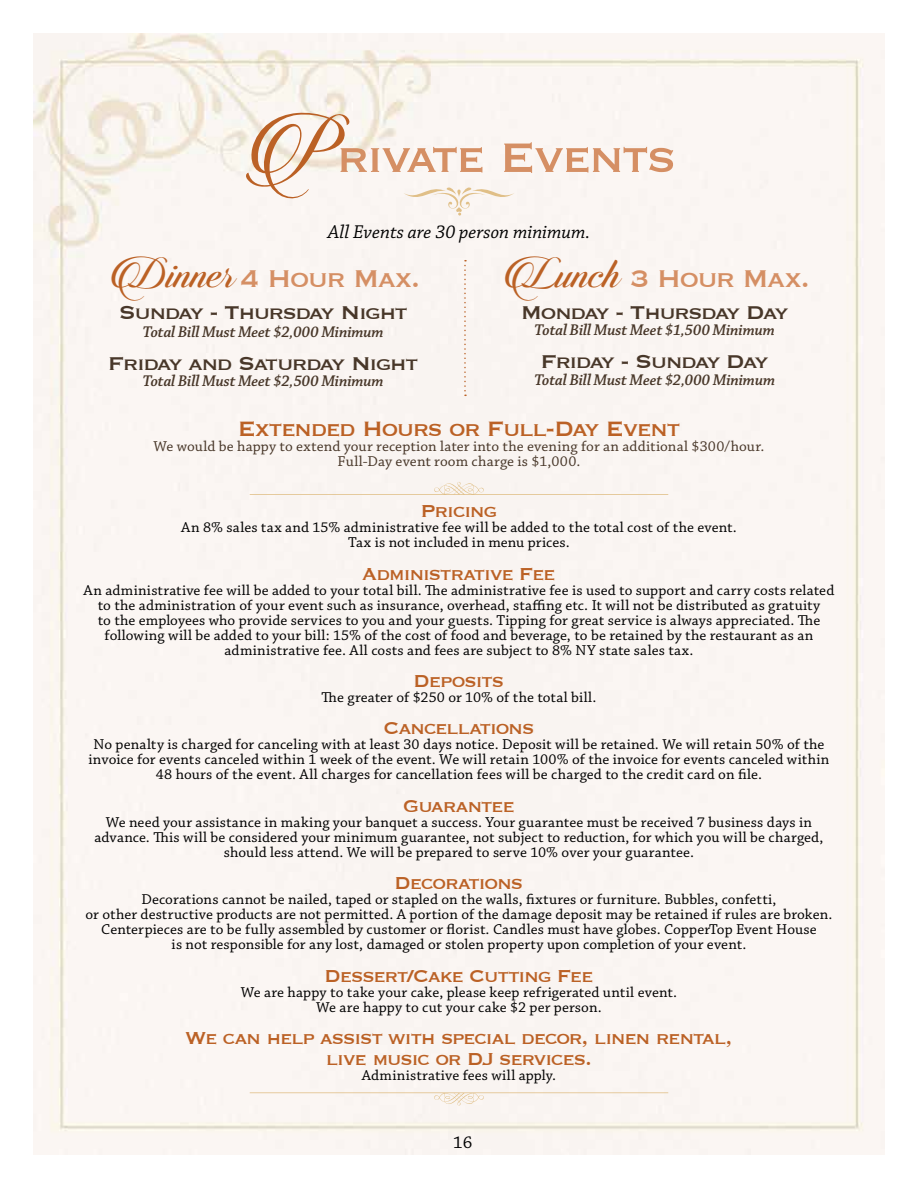
<style>
.page{position:relative;width:918px;height:1188px;background:#fff}
.page>*{position:absolute;margin:0;border:0;box-sizing:border-box;transform-origin:0 0}
.t1{font:54px "Copperplate";letter-spacing:-.05em;color:#d58f64}
.t2{font:31.5px "Copperplate";letter-spacing:-.045em;color:#d58f64}
.t3{font:27px "Copperplate";letter-spacing:-.055em;color:#bb6125}
.t4{font:24px "Copperplate";letter-spacing:-.07em;color:#483729;scale:1.07 1}
.t5{font:22.5px/21px "Copperplate";letter-spacing:-.055em;color:#bb6125;text-align:center}
.t6{font:italic 19.5px "Chaparral Pro";color:#000}
.t7{font:18px "Chaparral Pro Capt";color:#000}
.t8{font:16.5px "Chaparral Pro Semibold It Subh";color:#483729}
.t9{font:15px/15px "Chaparral Pro Capt";letter-spacing:.005em;color:#000;text-align:center}
.t10{font:15px/15px "Chaparral Pro Capt";letter-spacing:.005em;color:#483729;text-align:center}
.s1{font-family:"Candlescript Pro";font-size:95.7px;color:#bb6125}
.s2{font-family:"Candlescript Pro";font-size:49.5px;color:#bb6125}
</style>
<div class="page">
<div style="left:34px;top:34px;width:850px;height:1120px;background:#fbf6f3"></div>
<svg style="left:464px;top:260px;width:2px;height:136px"></svg>
<svg style="left:250px;top:481px;width:418px;height:14px"></svg>
<svg style="left:250px;top:1092px;width:418px;height:14px"></svg>
<svg style="left:403px;top:184px;width:112px;height:32px"></svg>
<h1 class="t1" style="left:241px;top:122px;width:437px"><span class="s1">P</span>rivate Events</h1>
<h3 class="t6" style="left:328px;top:221px;width:264px">All Events are 30 person minimum.</h3>
<h2 class="t2" style="left:106px;top:258px;width:316px"><span class="s2">Dinner</span> 4 Hour Max.</h2>
<h3 class="t4" style="left:119px;top:297px;width:271px">Sunday - Thursday Night</h3>
<p class="t8" style="left:143px;top:323px;width:242px">Total Bill Must Meet $2,000 Minimum</p>
<h3 class="t4" style="left:108px;top:348px;width:291px">Friday and Saturday Night</h3>
<p class="t8" style="left:143px;top:372px;width:242px">Total Bill Must Meet $2,500 Minimum</p>
<h2 class="t2" style="left:499px;top:258px;width:312px"><span class="s2">Lunch</span> 3 Hour Max.</h2>
<h3 class="t4" style="left:521px;top:297px;width:252px">Monday - Thursday Day</h3>
<p class="t8" style="left:535px;top:321px;width:242px">Total Bill Must Meet $1,500 Minimum</p>
<h3 class="t4" style="left:541px;top:346px;width:215px">Friday - Sunday Day</h3>
<p class="t8" style="left:534px;top:371px;width:242px">Total Bill Must Meet $2,000 Minimum</p>
<h3 class="t3" style="left:238px;top:411px;width:444px">Extended Hours or Full-Day Event</h3>
<p class="t10" style="left:153px;top:439px;width:613px">We would be happy to extend your reception later into the evening for an additional $300/hour.<br>Full-Day event room charge is $1,000.</p>
<h3 class="t5" style="left:421px;top:499px;width:78px">Pricing</h3>
<p class="t9" style="left:181px;top:520px;width:557px">An 8% sales tax and 15% administrative fee will be added to the total cost of the event.<br>Tax is not included in menu prices.</p>
<h3 class="t5" style="left:362px;top:562px;width:195px">Administrative Fee</h3>
<p class="t9" style="left:84px;top:583px;width:752px">An administrative fee will be added to your total bill. The administrative fee is used to support and carry costs related to the administration of your event such as insurance, overhead, staffing etc. It will not be distributed as gratuity<br>to the employees who provide services to you and your guests. Tipping for great service is always appreciated. The following will be added to your bill: 15% of the cost of food and beverage, to be retained by the restaurant as an administrative fee. All costs and fees are subject to 8% NY state sales tax.</p>
<h3 class="t5" style="left:414px;top:669px;width:92px">Deposits</h3>
<p class="t9" style="left:322px;top:690px;width:276px">The greater of $250 or 10% of the total bill.</p>
<h3 class="t5" style="left:383px;top:717px;width:153px">Cancellations</h3>
<p class="t9" style="left:89px;top:738px;width:742px">No penalty is charged for canceling with at least 30 days notice. Deposit will be retained. We will retain 50% of the invoice for events canceled within 1 week of the event. We will retain 100% of the invoice for events canceled within<br>48 hours of the event. All charges for cancellation fees will be charged to the credit card on file.</p>
<h3 class="t5" style="left:403px;top:794px;width:113px">Guarantee</h3>
<p class="t9" style="left:94px;top:815px;width:731px">We need your assistance in making your banquet a success. Your guarantee must be received 7 business days in advance. This will be considered your minimum guarantee, not subject to reduction, for which you will be charged, should less attend. We will be prepared to serve 10% over your guarantee.</p>
<h3 class="t5" style="left:395px;top:871px;width:130px">Decorations</h3>
<p class="t9" style="left:86px;top:892px;width:748px">Decorations cannot be nailed, taped or stapled on the walls, fixtures or furniture. Bubbles, confetti,<br>or other destructive products are not permitted. A portion of the damage deposit may be retained if rules are broken.<br>Centerpieces are to be fully assembled by customer or florist. Candles must have globes. CopperTop Event House<br>is not responsible for any lost, damaged or stolen property upon completion of your event.</p>
<h3 class="t5" style="left:324px;top:964px;width:271px">Dessert/Cake Cutting Fee</h3>
<p class="t9" style="left:241px;top:985px;width:438px">We are happy to take your cake, please keep refrigerated until event.<br>We are happy to cut your cake $2 per person.</p>
<h3 class="t5" style="left:185px;top:1026px;width:549px">We can help assist with special decor, linen rental, live music or DJ services.</h3>
<p class="t9" style="left:362px;top:1068px;width:196px">Administrative fees will apply.</p>
<p class="t7" style="left:453px;top:1132px;width:21px">16</p>
</div>
